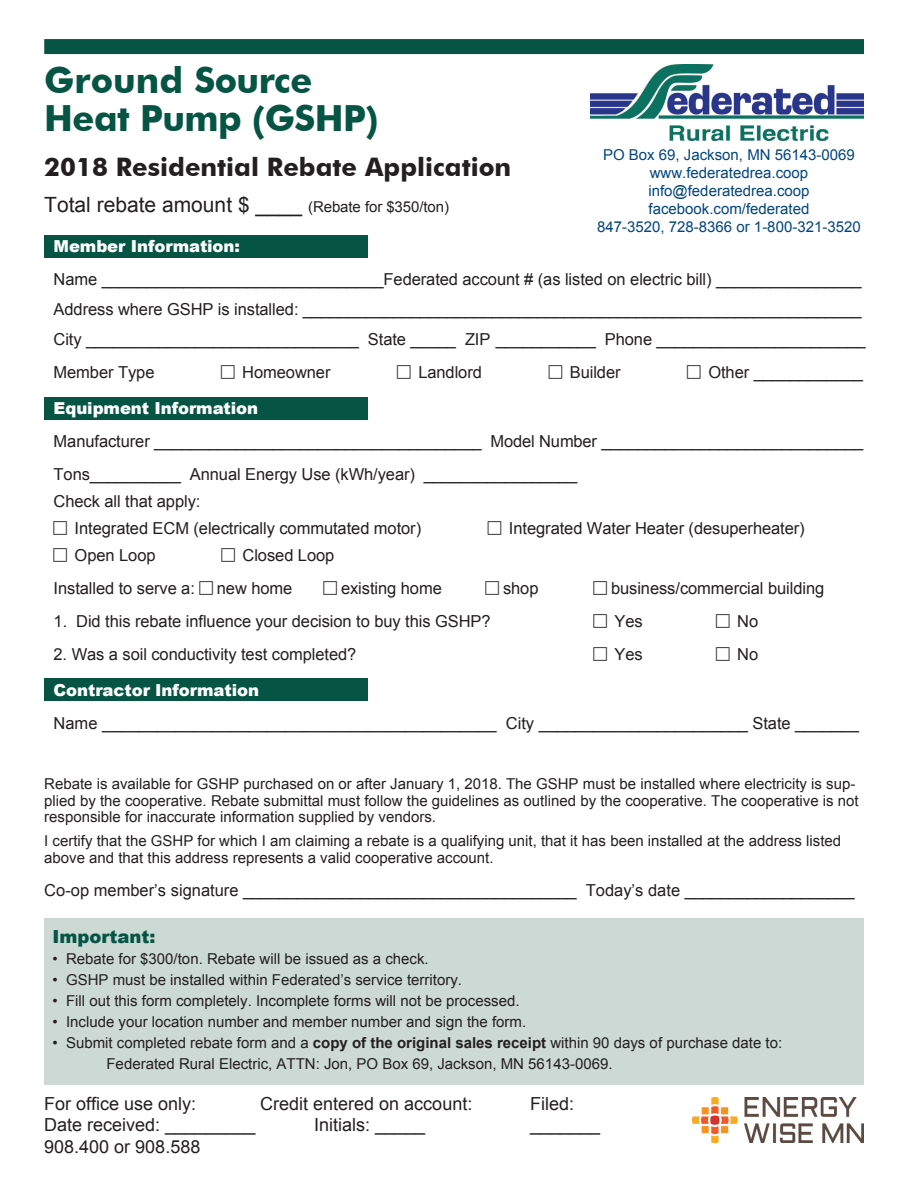
<style>
.page{position:relative;width:918px;height:1188px;background:#fff}
.page>*{position:absolute;margin:0;border:0;box-sizing:border-box;transform-origin:0 0}
.t1{font:700 36px/37.5px "Futura BT";letter-spacing:-.015em;color:#065544}
.t2{font:700 25.5px "Futura BT";color:#231f20}
.t3{font:21px "Arial";color:#231f20}
.t4{font:18px "Arial";color:#231f20}
.t5{font:900 18px "Arial";color:#065544}
.t6{font:16.5px/30px "Arial";letter-spacing:-.005em;color:#231f20}
.t7{font:900 16.5px "Arial";letter-spacing:-.005em;color:#fff}
.t8{font:15px/16.5px "Arial";color:#231f20}
.t9{font:15px/18px "Arial";color:#01457f;text-align:center}
.s1{font-size:15px}
.s2{font-weight:700}
</style>
<div class="page">
<div style="left:44px;top:918px;width:820px;height:166px;background:#ccd9d5"></div>
<div style="left:44px;top:678px;width:324px;height:23px;background:#065544"></div>
<div style="left:44px;top:235px;width:324px;height:22px;background:#065544"></div>
<div style="left:44px;top:398px;width:324px;height:22px;background:#065544"></div>
<div style="left:44px;top:39px;width:820px;height:15px;background:#065544"></div>
<img style="left:591px;top:65px;width:273px;height:75px">
<img style="left:693px;top:1097px;width:171px;height:46px">
<h1 class="t1" style="left:44px;top:62px;width:336px">Ground Source<br>Heat Pump (GSHP)</h1>
<h2 class="t2" style="left:44px;top:151px;width:468px">2018 Residential Rebate Application</h2>
<p class="t3" style="left:44px;top:191px;width:406px">Total rebate amount $ ____ <span class="s1">(Rebate for $350/ton)</span></p>
<p class="t9" style="left:597px;top:146px;width:265px">PO Box 69, Jackson, MN 56143-0069 www.federatedrea.coop info@federatedrea.coop facebook.com/federated<br>847-3520, 728-8366 or 1-800-321-3520</p>
<p class="t7" style="left:54px;top:234px;width:188px">Member Information:</p>
<p class="t6" style="left:54px;top:264px;width:814px">Name _______________________________Federated account # (as listed on electric bill) ________________<br>Address where GSHP is installed: ______________________________________________________________<br>City ______________________________ State _____ ZIP ___________ Phone _______________________</p>
<p class="t6" style="left:54px;top:357px;width:102px">Member Type</p>
<p class="t6" style="left:242px;top:357px;width:90px">Homeowner</p>
<p class="t6" style="left:418px;top:357px;width:65px">Landlord</p>
<p class="t6" style="left:570px;top:357px;width:52px">Builder</p>
<p class="t6" style="left:708px;top:357px;width:156px">Other ____________</p>
<p class="t7" style="left:54px;top:396px;width:206px">Equipment Information</p>
<p class="t6" style="left:54px;top:425px;width:811px;line-height:33px">Manufacturer ____________________________________ Model Number _____________________________<br>Tons__________ Annual Energy Use (kWh/year) _________________</p>
<p class="t6" style="left:75px;top:488px;width:348px;line-height:27px;text-indent:-21px">Check all that apply:<br>Integrated ECM (electrically commutated motor)</p>
<p class="t6" style="left:509px;top:513px;width:297px">Integrated Water Heater (desuperheater)</p>
<p class="t6" style="left:75px;top:540px;width:82px">Open Loop</p>
<p class="t6" style="left:243px;top:540px;width:93px">Closed Loop</p>
<p class="t6" style="left:54px;top:573px;width:143px">Installed to serve a:</p>
<p class="t6" style="left:217px;top:573px;width:77px">new home</p>
<p class="t6" style="left:341px;top:573px;width:102px">existing home</p>
<p class="t6" style="left:503px;top:573px;width:37px">shop</p>
<p class="t6" style="left:611px;top:573px;width:215px">business/commercial building</p>
<p class="t6" style="left:54px;top:606px;width:439px">1. Did this rebate influence your decision to buy this GSHP?</p>
<p class="t6" style="left:615px;top:606px;width:30px">Yes</p>
<p class="t6" style="left:737px;top:606px;width:23px">No</p>
<p class="t6" style="left:54px;top:639px;width:304px">2. Was a soil conductivity test completed?</p>
<p class="t6" style="left:615px;top:639px;width:30px">Yes</p>
<p class="t6" style="left:737px;top:639px;width:23px">No</p>
<p class="t7" style="left:54px;top:678px;width:207px">Contractor Information</p>
<p class="t6" style="left:54px;top:708px;width:807px">Name ___________________________________________ City _______________________ State _______</p>
<p class="t8" style="left:44px;top:776px;width:816px">Rebate is available for GSHP purchased on or after January 1, 2018. The GSHP must be installed where electricity is sup&shy;plied by the cooperative. Rebate submittal must follow the guidelines as outlined by the cooperative. The cooperative is not responsible for inaccurate information supplied by vendors.</p>
<p class="t8" style="left:44px;top:833px;width:799px">I certify that the GSHP for which I am claiming a rebate is a qualifying unit, that it has been installed at the address listed above and that this address represents a valid cooperative account.</p>
<p class="t6" style="left:44px;top:875px;width:812px">Co-op member’s signature _____________________________________ Today’s date ___________________</p>
<p class="t5" style="left:52px;top:923px;width:104px">Important:</p>
<p class="t8" style="left:52px;top:951px;width:378px">• Rebate for $300/ton. Rebate will be issued as a check.</p>
<p class="t8" style="left:52px;top:972px;width:411px">• GSHP must be installed within Federated’s service territory.</p>
<p class="t8" style="left:52px;top:993px;width:469px">• Fill out this form completely. Incomplete forms will not be processed.</p>
<p class="t8" style="left:52px;top:1014px;width:475px">• Include your location number and member number and sign the form.</p>
<p class="t8" style="left:106px;top:1032px;width:677px;line-height:21px;text-indent:-54px">• Submit completed rebate form and a <span class="s2">copy of the original sales receipt</span> within 90 days of purchase date to:<br>Federated Rural Electric, ATTN: Jon, PO Box 69, Jackson, MN 56143-0069.</p>
<p class="t4" style="left:44px;top:1092px;width:154px">For office use only:</p>
<p class="t4" style="left:260px;top:1092px;width:214px">Credit entered on account:</p>
<p class="t4" style="left:530px;top:1092px;width:46px">Filed:</p>
<p class="t4" style="left:44px;top:1113px;width:213px">Date received: _________</p>
<p class="t4" style="left:314px;top:1113px;width:113px">Initials: _____</p>
<p class="t4" style="left:530px;top:1113px;width:72px">_______</p>
<p class="t4" style="left:44px;top:1135px;width:158px">908.400 or 908.588</p>
</div>
